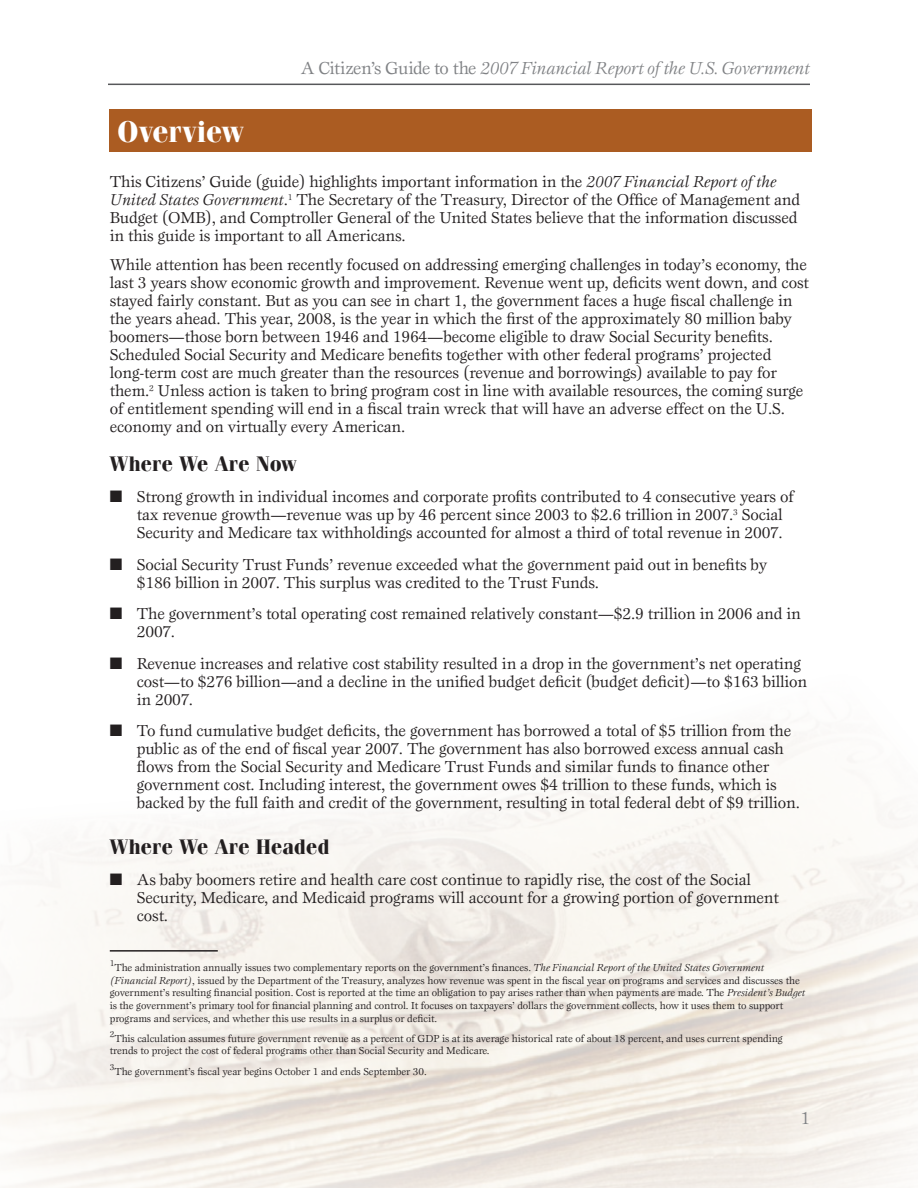
<style>
.page{position:relative;width:918px;height:1188px;background:#fff}
.page>*{position:absolute;margin:0;border:0;box-sizing:border-box;transform-origin:0 0}
.t1{font:700 30px "Fenice";letter-spacing:-.005em;color:#fff}
._0002a_Subtitle{font:700 21px "Fenice";letter-spacing:-.005em;color:#231f20}
.headers_and_page{font:italic 18px "Esprit";letter-spacing:-.02em;color:#808285}
.t2{font:16.5px "Zapf Dingbats";color:#231f20}
._0001_Body__bullets{font:16.35px/18px "Esprit";letter-spacing:-.01em;color:#231f20}
._0001_Body{font:16.35px/18px "Esprit";letter-spacing:-.01em;color:#231f20}
._0003_footnote{font:10.5px/12.6px "Esprit";letter-spacing:-.01em;color:#231f20}
.s1{font-style:normal}
.s2{font-style:italic}
</style>
<div class="page">
<hr style="left:108px;top:84px;width:702px;height:1px;background:#57585a">
<div style="left:110px;top:109px;width:702px;height:43px;background:#ab5c22"></div>
<hr style="left:110px;top:950px;width:108px;height:2px;background:#231f20">
<svg style="left:802px;top:1112px;width:7px;height:12px"></svg>
<p class="headers_and_page" style="left:301px;top:57px;width:511px"><span class="s1">A Citizen’s Guide to the</span> 2007 Financial Report of the U.S. Government</p>
<p class="t1" style="left:117px;top:114px;width:127px">Overview</p>
<p class="_0001_Body" style="left:110px;top:173px;width:692px">This Citizens’ Guide (guide) highlights important information in the <span class="s2">2007 Financial Report of the United States Government</span>. The Secretary of the Treasury, Director of the Office of Management and Budget (OMB), and Comptroller General of the United States believe that the information discussed in this guide is important to all Americans.</p>
<p class="_0001_Body" style="left:110px;top:255px;width:701px">While attention has been recently focused on addressing emerging challenges in today’s economy, the last 3 years show economic growth and improvement. Revenue went up, deficits went down, and cost stayed fairly constant. But as you can see in chart 1 , the government faces a huge fiscal challenge in the years ahead. This year, 2008, is the year in which the first of the approximately 80 million baby boomers—those born between 1 946 and 1 964—become eligible to draw Social Security benefits.<br>Scheduled Social Security and Medicare benefits together with other federal programs’ projected long-term cost are much greater than the resources (revenue and borrowings) available to pay for them. Unless action is taken to bring program cost in line with available resources, the coming surge of entitlement spending will end in a fiscal train wreck that will have an adverse effect on the U.S. economy and on virtually every American.</p>
<p class="_0002a_Subtitle" style="left:110px;top:451px;width:188px">Where We Are Now</p>
<p class="_0001_Body__bullets" style="left:137px;top:487px;width:659px">Strong growth in individual incomes and corporate profits contributed to 4 consecutive years of tax revenue growth—revenue was up by 46 percent since 2003 to $2.6 trillion in 2007. Social<br>Security and Medicare tax withholdings accounted for almost a third of total revenue in 2007.</p>
<p class="_0001_Body__bullets" style="left:137px;top:555px;width:632px">Social Security Trust Funds’ revenue exceeded what the government paid out in benefits by $1 86 billion in 2007. This surplus was credited to the Trust Funds.</p>
<p class="_0001_Body__bullets" style="left:137px;top:604px;width:666px">The government’s total operating cost remained relatively constant—$2.9 trillion in 2006 and in<br>2007.</p>
<p class="_0001_Body__bullets" style="left:137px;top:654px;width:672px">Revenue increases and relative cost stability resulted in a drop in the government’s net operating cost—to $276 billion—and a decline in the unified budget deficit (budget deficit)—to $1 63 billion in 2007.</p>
<p class="_0001_Body__bullets" style="left:137px;top:721px;width:665px">To fund cumulative budget deficits, the government has borrowed a total of $5 trillion from the public as of the end of fiscal year 2007. The government has also borrowed excess annual cash flows from the Social Security and Medicare Trust Funds and similar funds to finance other government cost. Including interest, the government owes $4 trillion to these funds, which is backed by the full faith and credit of the government, resulting in total federal debt of $9 trillion.</p>
<p class="_0002a_Subtitle" style="left:110px;top:834px;width:221px">Where We Are Headed</p>
<p class="_0001_Body__bullets" style="left:137px;top:870px;width:644px">As baby boomers retire and health care cost continue to rapidly rise, the cost of the Social<br>Security, Medicare, and Medicaid programs will account for a growing portion of government cost.</p>
<p class="t2" style="left:110px;top:489px;width:14px">■</p>
<p class="t2" style="left:110px;top:556px;width:14px">■</p>
<p class="t2" style="left:110px;top:606px;width:14px">■</p>
<p class="t2" style="left:110px;top:655px;width:14px">■</p>
<p class="t2" style="left:110px;top:723px;width:14px">■</p>
<p class="t2" style="left:110px;top:872px;width:14px">■</p>
<p class="_0003_footnote" style="left:110px;top:961px;width:697px;text-indent:5px">The administration annually issues two complementary reports on the government’s finances. <span class="s2">The Financial Report of the United States Government (Financial Report)</span>, issued by the Department of the Treasury, analyzes how revenue was spent in the fiscal year on programs and services and discusses the government’s resulting financial position. Cost is reported at the time an obligation to pay arises rather than when payments are made. The <span class="s2">President’s Budget </span>is the government’s primary tool for financial planning and control. It focuses on taxpayers’ dollars the government collects, how it uses them to support programs and services, and whether this use results in a surplus or deficit.</p>
<p class="_0003_footnote" style="left:110px;top:1032px;width:674px;text-indent:5px">This calculation assumes future government revenue as a percent of GDP is at its average historical rate of about 1 8 percent, and uses current spending trends to project the cost of federal programs other than Social Security and Medicare.</p>
<p class="_0003_footnote" style="left:114px;top:1065px;width:314px">The government’s fiscal year begins October 1 and ends September 30.</p>
</div>
